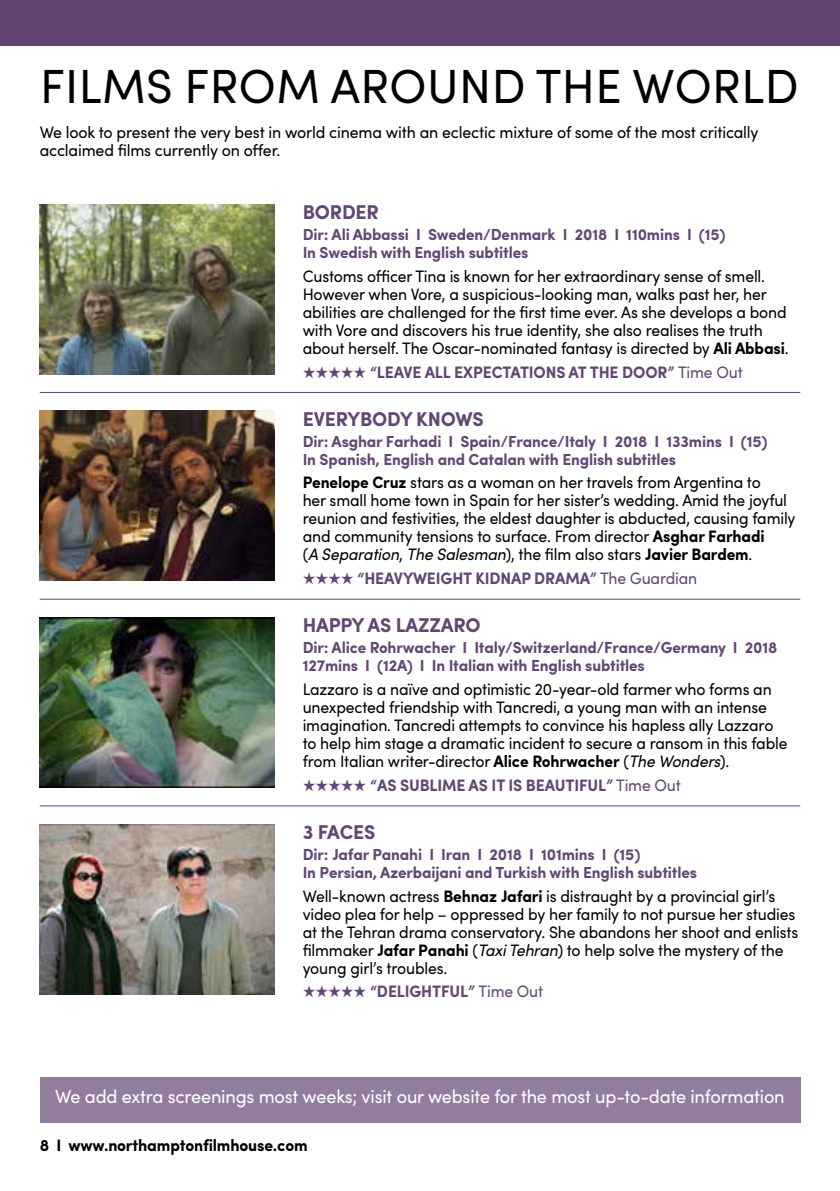
<style>
.page{position:relative;width:840px;height:1191px;background:#fff}
.page>*{position:absolute;margin:0;border:0;box-sizing:border-box;transform-origin:0 0}
.t1{font:48px "Sofia Pro";letter-spacing:.01em;color:#000}
.t2{font:700 20px "Sofia Pro";letter-spacing:-.01em;color:#634675}
.t3{font:18.8px "Sofia Pro";letter-spacing:-.01em;color:#fff}
.t4{font:16.6px/18px "Sofia Pro";letter-spacing:-.01em;color:#000;scale:.95 1}
.t5{font:700 16.6px "Sofia Pro";letter-spacing:-.01em;color:#634675;scale:.95 1}
.t6{font:16.6px/18px "Sofia Pro";letter-spacing:-.01em;color:#000;scale:.96 1}
.t7{font:700 16.6px "Sofia Pro";letter-spacing:-.01em;color:#000;scale:.96 1}
.t8{font:700 16px/18px "Sofia Pro";letter-spacing:-.01em;color:#634675}
.s1{font-weight:700}
.s2{font-weight:400}
.s3{font-style:italic}
</style>
<div class="page">
<div style="left:0;top:0;width:839px;height:45px;background:#634675"></div>
<div style="left:40px;top:1077px;width:759px;height:46px;background:#927d9e"></div>
<hr style="left:40px;top:392px;width:759px;height:1px;background:#634675">
<hr style="left:40px;top:598px;width:759px;height:1px;background:#634675">
<hr style="left:40px;top:805px;width:759px;height:1px;background:#634675">
<img style="left:40px;top:204px;width:234px;height:170px">
<img style="left:40px;top:411px;width:234px;height:170px">
<img style="left:40px;top:617px;width:234px;height:170px">
<img style="left:40px;top:824px;width:234px;height:170px">
<h1 class="t1" style="left:40px;top:51px;width:759px">FILMS FROM AROUND THE WORLD</h1>
<p class="t6" style="left:40px;top:122px;width:749px">We look to present the very best in world cinema with an eclectic mixture of some of the most critically acclaimed films currently on offer.</p>
<p class="t2" style="left:302px;top:197px;width:78px">BORDER</p>
<p class="t8" style="left:302px;top:224px;width:424px">Dir: Ali Abbassi I Sweden/Denmark I 2018 I 110mins I (15)<br>In Swedish with English subtitles</p>
<p class="t4" style="left:302px;top:266px;width:512px">Customs officer Tina is known for her extraordinary sense of smell.<br>However when Vore, a suspicious-looking man, walks past her, her abilities are challenged for the first time ever. As she develops a bond with Vore and discovers his true identity, she also realises the truth about herself. The Oscar-nominated fantasy is directed by <span class="s1">Ali Abbasi</span>.</p>
<p class="t5" style="left:302px;top:359px;width:464px">★★★★★ “LEAVE ALL EXPECTATIONS AT THE DOOR” <span class="s2">Time Out</span></p>
<p class="t2" style="left:302px;top:403px;width:183px">EVERYBODY KNOWS</p>
<p class="t8" style="left:302px;top:431px;width:466px">Dir: Asghar Farhadi I Spain/France/Italy I 2018 I 133mins I (15)<br>In Spanish, English and Catalan with English subtitles</p>
<p class="t4" style="left:302px;top:472px;width:520px"><span class="s1">Penelope Cruz</span> stars as a woman on her travels from Argentina to<br>her small home town in Spain for her sister’s wedding. Amid the joyful reunion and festivities, the eldest daughter is abducted, causing family and community tensions to surface. From director <span class="s1">Asghar Farhadi<br></span>(<span class="s3">A Separation</span>, <span class="s3">The Salesman</span>), the film also stars <span class="s1">Javier Bardem</span>.</p>
<p class="t5" style="left:302px;top:565px;width:417px">★★★★ “HEAVYWEIGHT KIDNAP DRAMA” <span class="s2">The Guardian</span></p>
<p class="t2" style="left:302px;top:610px;width:179px">HAPPY AS LAZZARO</p>
<p class="t8" style="left:302px;top:637px;width:476px">Dir: Alice Rohrwacher I Italy/Switzerland/France/Germany I 2018<br>127mins I (12A) I In Italian with English subtitles</p>
<p class="t4" style="left:302px;top:679px;width:511px">Lazzaro is a naïve and optimistic 20-year-old farmer who forms an unexpected friendship with Tancredi, a young man with an intense imagination. Tancredi attempts to convince his hapless ally Lazzaro to help him stage a dramatic incident to secure a ransom in this fable from Italian writer-director <span class="s1">Alice Rohrwacher</span> (<span class="s3">The Wonders</span>).</p>
<p class="t5" style="left:302px;top:772px;width:399px">★★★★★ “AS SUBLIME AS IT IS BEAUTIFUL” <span class="s2">Time Out</span></p>
<p class="t2" style="left:302px;top:817px;width:74px">3 FACES</p>
<p class="t8" style="left:302px;top:844px;width:395px">Dir: Jafar Panahi I Iran I 2018 I 101mins I (15)<br>In Persian, Azerbaijani and Turkish with English subtitles</p>
<p class="t4" style="left:302px;top:886px;width:523px">Well-known actress <span class="s1">Behnaz Jafari</span> is distraught by a provincial girl’s video plea for help – oppressed by her family to not pursue her studies at the Tehran drama conservatory. She abandons her shoot and enlists filmmaker <span class="s1">Jafar Panahi</span> (<span class="s3">Taxi Tehran</span>) to help solve the mystery of the young girl’s troubles.</p>
<p class="t5" style="left:302px;top:979px;width:254px">★★★★★ “DELIGHTFUL” <span class="s2">Time Out</span></p>
<p class="t3" style="left:55px;top:1083px;width:730px">We add extra screenings most weeks; visit our website for the most up-to-date information</p>
<p class="t7" style="left:40px;top:1133px;width:280px">8 I www.northamptonfilmhouse.com</p>
</div>
